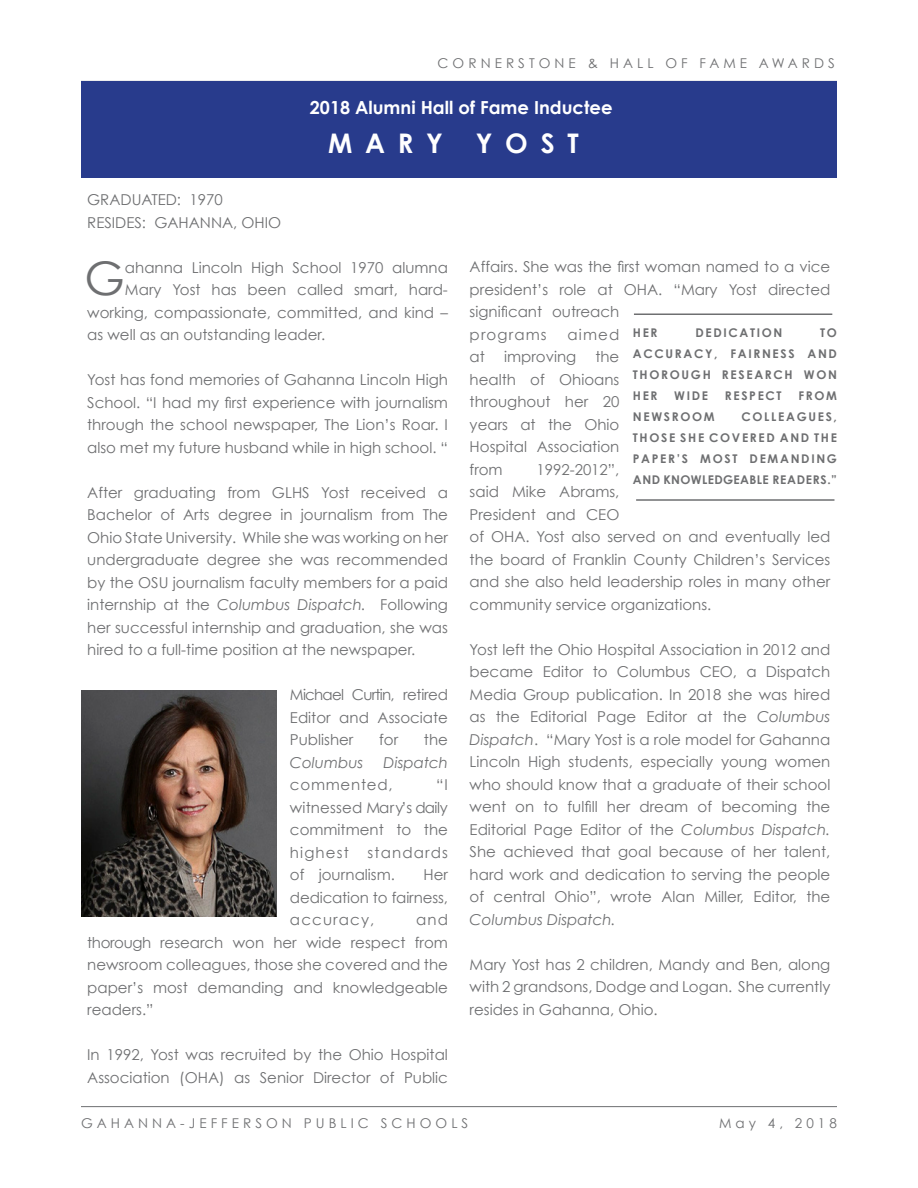
<style>
.page{position:relative;width:918px;height:1188px;background:#fff}
.page>*{position:absolute;margin:0;border:0;box-sizing:border-box;transform-origin:0 0}
.t1{font:46.35px "Century Gothic";color:#6e6f71}
.t2{font:700 27px "Century Gothic";letter-spacing:.47em;color:#fff}
.t3{font:700 18px "Century Gothic";color:#fff}
.t4{font:15px/22.5px "Century Gothic";color:#6e6f71;text-align:justify}
.t5{font:italic 15px "Century Gothic";color:#6e6f71}
.t6{font:15px "Century Gothic";letter-spacing:.05em;color:#6e6f71}
.t7{font:13.5px "Century Gothic";letter-spacing:.3em;color:#6e6f71}
.t8{font:700 12px/21px "Century Gothic";letter-spacing:.14em;color:#6e6f71;text-align:justify}
.s1{font-style:italic}
</style>
<div class="page">
<hr style="left:81px;top:1106px;width:756px;height:1px;background:#6e6f71">
<div style="left:81px;top:81px;width:756px;height:97px;background:#283b8c"></div>
<img style="left:81px;top:691px;width:195px;height:225px">
<hr style="left:634px;top:314px;width:198px;height:1px;background:#6e6f71">
<hr style="left:636px;top:499px;width:198px;height:2px;background:#6e6f71">
<p class="t7" style="left:438px;top:54px;width:399px">CORNERSTONE &amp; HALL OF FAME AWARDS</p>
<p class="t3" style="left:310px;top:93px;width:304px">2018 Alumni Hall of Fame Inductee</p>
<h2 class="t2" style="left:328px;top:122px;width:252px">MARY YOST</h2>
<p class="t4" style="left:87px;top:189px;width:195px">GRADUATED: 1970<br>RESIDES: GAHANNA, OHIO</p>
<h1 class="t1" style="left:85px;top:246px;width:42px">G</h1>
<p class="t4" style="left:125px;top:256px;width:324px">ahanna Lincoln High School 1970 alumna</p>
<p class="t4" style="left:125px;top:279px;width:324px">Mary Yost has been called smart, hard-</p>
<p class="t4" style="left:87px;top:301px;width:362px">working, compassionate, committed, and kind –</p>
<p class="t4" style="left:87px;top:324px;width:239px">as well as an outstanding leader.</p>
<p class="t4" style="left:87px;top:369px;width:362px">Yost has fond memories of Gahanna Lincoln High School. “I had my first experience with journalism through the school newspaper, The Lion’s Roar. I also met my future husband while in high school. “</p>
<p class="t4" style="left:87px;top:481px;width:362px">After graduating from GLHS Yost received a Bachelor of Arts degree in journalism from The Ohio State University. While she was working on her undergraduate degree she was recommended by the OSU journalism faculty members for a paid internship at the <span class="s1">Columbus Dispatch.</span> Following her successful internship and graduation, she was hired to a full-time position at the newspaper.</p>
<p class="t4" style="left:290px;top:684px;width:159px">Michael Curtin, retired Editor and Associate Publisher</p>
<p class="t4" style="left:379px;top:729px;width:21px">for</p>
<p class="t4" style="left:424px;top:729px;width:25px">the</p>
<p class="t5" style="left:290px;top:752px;width:75px">Columbus</p>
<p class="t5" style="left:384px;top:752px;width:66px">Dispatch</p>
<p class="t6" style="left:290px;top:775px;width:104px">commented,</p>
<p class="t4" style="left:290px;top:774px;width:159px;text-indent:146px">“I witnessed Mary’s daily commitment to the highest</p>
<p class="t4" style="left:290px;top:841px;width:159px;text-indent:78px">standards of journalism.</p>
<p class="t4" style="left:290px;top:864px;width:159px;text-indent:133px">Her dedication to fairness, accuracy,</p>
<p class="t4" style="left:87px;top:909px;width:362px;text-indent:329px">and thorough research won her wide respect from newsroom colleagues, those she covered and the paper’s most demanding and knowledgeable readers.”</p>
<p class="t4" style="left:87px;top:1044px;width:362px">In 1992, Yost was recruited by the Ohio Hospital<br>Association (OHA) as Senior Director of Public</p>
<p class="t4" style="left:470px;top:256px;width:362px;text-align:left">Affairs. She was the first woman named to a vice president’s role at OHA. “Mary Yost directed significant outreach<br>programs</p>
<p class="t8" style="left:633px;top:322px;width:206px;text-indent:187px">TO ACCURACY, FAIRNESS AND THOROUGH RESEARCH WON HER</p>
<p class="t8" style="left:633px;top:322px;width:26px">HER</p>
<p class="t8" style="left:695px;top:322px;width:89px">DEDICATION</p>
<p class="t4" style="left:568px;top:323px;width:53px">aimed</p>
<p class="t4" style="left:470px;top:346px;width:17px">at</p>
<p class="t4" style="left:504px;top:346px;width:74px">improving</p>
<p class="t4" style="left:470px;top:346px;width:151px;text-indent:126px">the health of Ohioans throughout her 20 years at the Ohio Hospital Association from</p>
<p class="t8" style="left:674px;top:385px;width:35px">WIDE</p>
<p class="t8" style="left:725px;top:385px;width:58px">RESPECT</p>
<p class="t8" style="left:798px;top:385px;width:40px">FROM</p>
<p class="t8" style="left:633px;top:406px;width:83px">NEWSROOM</p>
<p class="t8" style="left:633px;top:406px;width:206px;text-indent:109px">COLLEAGUES, THOSE SHE COVERED AND THE PAPER’S MOST DEMANDING AND KNOWLEDGEABLE READERS.”</p>
<p class="t4" style="left:470px;top:458px;width:362px;text-align:left;text-indent:67px">1992-2012”,<br>said Mike Abrams,<br>President and CEO<br>of OHA. Yost also served on and eventually led the board of Franklin County Children’s Services and she also held leadership roles in many other community service organizations.</p>
<p class="t4" style="left:470px;top:638px;width:362px">Yost left the Ohio Hospital Association in 2012 and became Editor to Columbus CEO, a Dispatch Media Group publication. In 2018 she was hired as the Editorial Page Editor at the <span class="s1">Columbus Dispatch</span>. “Mary Yost is a role model for Gahanna Lincoln High students, especially young women who should know that a graduate of their school went on to fulfill her dream of becoming the Editorial Page Editor of the <span class="s1">Columbus Dispatch.<br></span>She achieved that goal because of her talent, hard work and dedication to serving the people of central Ohio”, wrote Alan Miller, Editor, the</p>
<p class="t5" style="left:470px;top:909px;width:148px">Columbus Dispatch.</p>
<p class="t4" style="left:470px;top:953px;width:362px">Mary Yost has 2 children, Mandy and Ben, along with 2 grandsons, Dodge and Logan. She currently resides in Gahanna, Ohio.</p>
<p class="t7" style="left:81px;top:1113px;width:389px">GAHANNA-JEFFERSON PUBLIC SCHOOLS</p>
<p class="t7" style="left:719px;top:1113px;width:119px">May 4, 2018</p>
</div>
